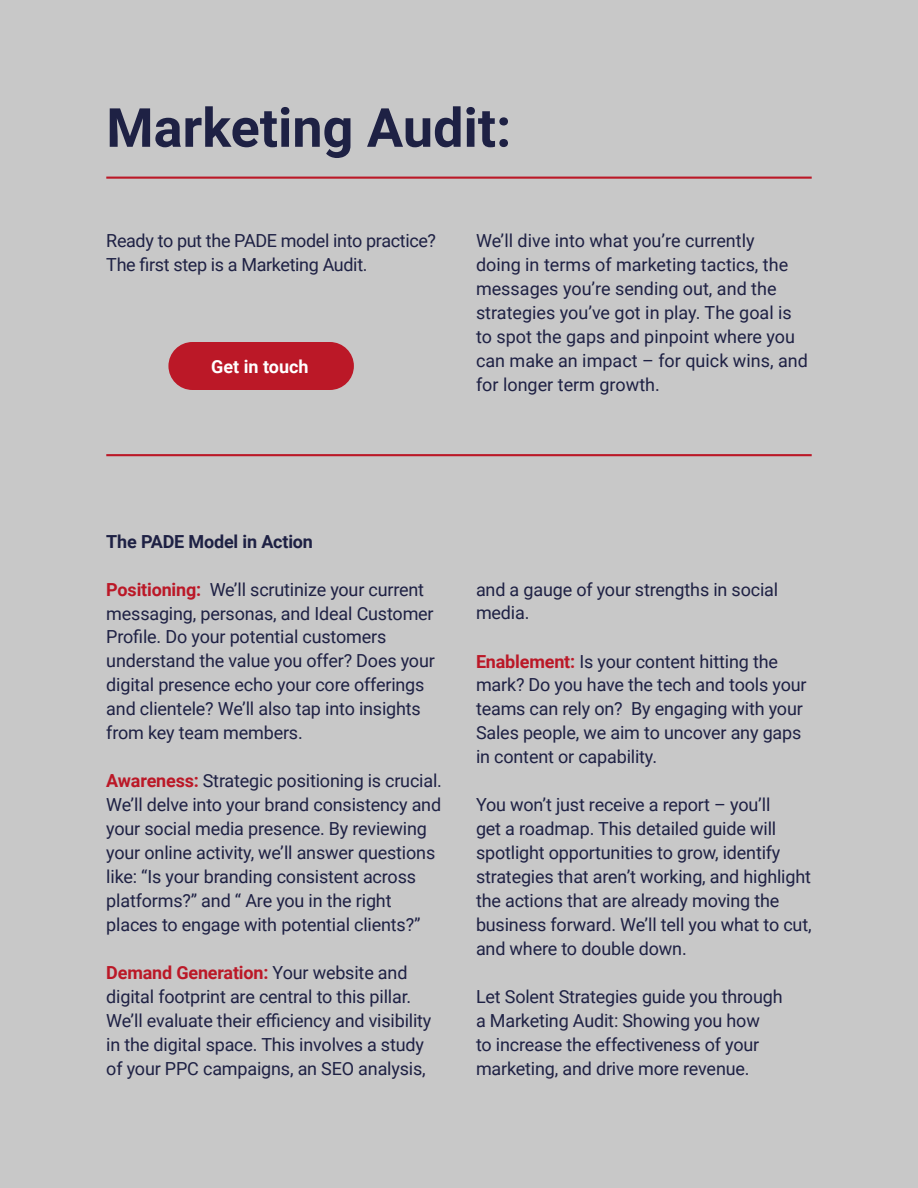
<style>
.page{position:relative;width:918px;height:1188px;background:#c8c8c8}
.page>*{position:absolute;margin:0;border:0;box-sizing:border-box;transform-origin:0 0}
.t1{font:700 54px "Roboto";color:#1e2144}
.t2{font:18px/24px "Roboto";letter-spacing:-.01em;color:#1e2144}
.t3{font:700 18px "Roboto";letter-spacing:-.01em;color:#1e2144}
.t4{font:700 18px "Roboto";color:#fff}
.s1{font-weight:700;color:#bb1827}
</style>
<div class="page">
<div style="left:168px;top:342px;width:186px;height:48px;background:#bb1827;border-radius:24px"></div>
<hr style="left:106px;top:177px;width:706px;height:2px;background:#bb1827">
<hr style="left:106px;top:454px;width:706px;height:2px;background:#bb1827">
<h1 class="t1" style="left:106px;top:90px;width:407px">Marketing Audit:</h1>
<p class="t2" style="left:106px;top:228px;width:331px">Ready to put the PADE model into practice?<br>The first step is a Marketing Audit.</p>
<p class="t2" style="left:476px;top:228px;width:333px">We’ll dive into what you’re currently<br>doing in terms of marketing tactics, the messages you’re sending out, and the strategies you’ve got in play. The goal is to spot the gaps and pinpoint where you can make an impact – for quick wins, and for longer term growth.</p>
<p class="t4" style="left:211px;top:354px;width:99px">Get in touch</p>
<p class="t3" style="left:106px;top:528px;width:208px">The PADE Model in Action</p>
<p class="t2" style="left:106px;top:576px;width:330px"><span class="s1">Positioning:</span> We’ll scrutinize your current messaging, personas, and Ideal Customer Profile. Do your potential customers understand the value you offer? Does your digital presence echo your core offerings and clientele? We’ll also tap into insights from key team members.</p>
<p class="t2" style="left:106px;top:768px;width:337px"><span class="s1">Awareness:</span> Strategic positioning is crucial.<br>We’ll delve into your brand consistency and your social media presence. By reviewing your online activity, we’ll answer questions like: “Is your branding consistent across platforms?” and “ Are you in the right places to engage with potential clients?”</p>
<p class="t2" style="left:106px;top:960px;width:327px"><span class="s1">Demand Generation:</span> Your website and digital footprint are central to this pillar.<br>We’ll evaluate their efficiency and visibility in the digital space. This involves a study of your PPC campaigns, an SEO analysis,</p>
<p class="t2" style="left:476px;top:576px;width:304px">and a gauge of your strengths in social media.</p>
<p class="t2" style="left:476px;top:648px;width:332px"><span class="s1">Enablement:</span> Is your content hitting the mark? Do you have the tech and tools your teams can rely on? By engaging with your Sales people, we aim to uncover any gaps in content or capability.</p>
<p class="t2" style="left:476px;top:792px;width:337px">You won’t just receive a report – you’ll<br>get a roadmap. This detailed guide will spotlight opportunities to grow, identify strategies that aren’t working, and highlight the actions that are already moving the business forward. We’ll tell you what to cut, and where to double down.</p>
<p class="t2" style="left:476px;top:984px;width:308px">Let Solent Strategies guide you through a Marketing Audit: Showing you how<br>to increase the effectiveness of your marketing, and drive more revenue.</p>
</div>
